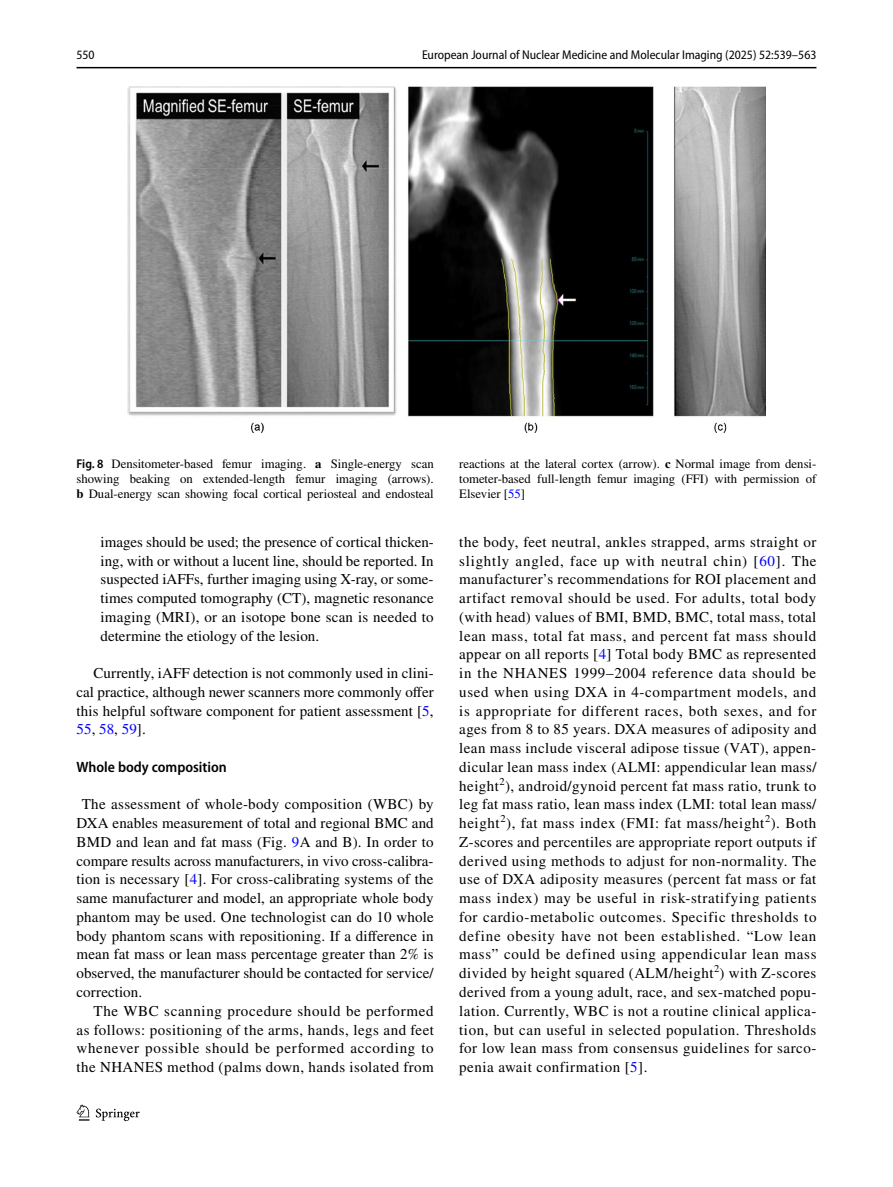
<style>
.page{position:relative;width:893px;height:1187px;background:#fff}
.page>*{position:absolute;margin:0;border:0;box-sizing:border-box;transform-origin:0 0}
.t1{font:15px/18.8px "STIX";letter-spacing:.005em;color:#000;text-align:justify}
.t2{font:600 semi-condensed 15px "Myriad Pro";color:#000}
.t3{font:12.75px/15px "STIX";color:#000;text-align:justify}
.t4{font:semi-condensed 12.75px "Myriad Pro";color:#000}
.s1{font-family:"Myriad Pro";font-weight:600;font-stretch:semi-condensed}
.s2{font-weight:700}
.s3{color:#00f}
</style>
<div class="page">
<hr style="left:77px;top:67px;width:739px;height:1px;background:#000">
<svg style="left:77px;top:1104px;width:12px;height:16px"></svg>
<svg style="left:96px;top:1108px;width:44px;height:12px"></svg>
<img style="left:128px;top:87px;width:637px;height:346px">
<p class="t4" style="left:77px;top:48px;width:20px">550</p>
<p class="t4" style="left:422px;top:48px;width:396px">European Journal of Nuclear Medicine and Molecular Imaging (2025) 52:539–563</p>
<p class="t3" style="left:77px;top:457px;width:359px"><span class="s1">Fig. 8</span> Densitometer-based femur imaging. <span class="s2">a</span> Single-energy scan showing beaking on extended-length femur imaging (arrows). <span class="s2">b</span> Dual-energy scan showing focal cortical periosteal and endosteal</p>
<p class="t3" style="left:459px;top:457px;width:359px">reactions at the lateral cortex (arrow). <span class="s2">c</span> Normal image from densi&shy;tometer-based full-length femur imaging (FFI) with permission of Elsevier [<span class="s3">55</span>]</p>
<p class="t1" style="left:101px;top:533px;width:335px">images should be used; the presence of cortical thicken&shy;ing, with or without a lucent line, should be reported. In suspected iAFFs, further imaging using X-ray, or some&shy;times computed tomography (CT), magnetic resonance imaging (MRI), or an isotope bone scan is needed to determine the etiology of the lesion.</p>
<p class="t1" style="left:77px;top:664px;width:359px;text-indent:17px">Currently, iAFF detection is not commonly used in clini&shy;cal practice, although newer scanners more commonly offer this helpful software component for patient assessment [<span class="s3">5</span>, <span class="s3">55</span>, <span class="s3">58</span>, <span class="s3">59</span>].</p>
<p class="t2" style="left:77px;top:758px;width:152px">Whole body composition</p>
<p class="t1" style="left:77px;top:796px;width:359px;text-indent:5px">The assessment of whole-body composition (WBC) by DXA enables measurement of total and regional BMC and BMD and lean and fat mass (Fig. <span class="s3">9</span>A and B). In order to compare results across manufacturers, in vivo cross-calibra&shy;tion is necessary [<span class="s3">4</span>]. For cross-calibrating systems of the same manufacturer and model, an appropriate whole body phantom may be used. One technologist can do 10 whole body phantom scans with repositioning. If a difference in mean fat mass or lean mass percentage greater than 2% is observed, the manufacturer should be contacted for service/ correction.</p>
<p class="t1" style="left:77px;top:1002px;width:359px;text-indent:17px">The WBC scanning procedure should be performed as follows: positioning of the arms, hands, legs and feet whenever possible should be performed according to the NHANES method (palms down, hands isolated from</p>
<p class="t1" style="left:459px;top:533px;width:359px">the body, feet neutral, ankles strapped, arms straight or slightly angled, face up with neutral chin) [<span class="s3">60</span>]. The manufacturer’s recommendations for ROI placement and artifact removal should be used. For adults, total body (with head) values of BMI, BMD, BMC, total mass, total lean mass, total fat mass, and percent fat mass should appear on all reports [<span class="s3">4</span>] Total body BMC as represented in the NHANES 1999–2004 reference data should be used when using DXA in 4-compartment models, and is appropriate for different races, both sexes, and for ages from 8 to 85 years. DXA measures of adiposity and lean mass include visceral adipose tissue (VAT), appen&shy;dicular lean mass index (ALMI: appendicular lean mass/ height<sup>2</sup>), android/gynoid percent fat mass ratio, trunk to leg fat mass ratio, lean mass index (LMI: total lean mass/ height<sup>2</sup>), fat mass index (FMI: fat mass/height<sup>2</sup>). Both Z-scores and percentiles are appropriate report outputs if derived using methods to adjust for non-normality. The use of DXA adiposity measures (percent fat mass or fat mass index) may be useful in risk-stratifying patients for cardio-metabolic outcomes. Specific thresholds to define obesity have not been established. “Low lean mass” could be defined using appendicular lean mass divided by height squared (ALM/height<sup>2</sup>) with Z-scores derived from a young adult, race, and sex-matched popu&shy;lation. Currently, WBC is not a routine clinical applica&shy;tion, but can useful in selected population. Thresholds for low lean mass from consensus guidelines for sarco&shy;penia await confirmation [<span class="s3">5</span>].</p>
</div>
